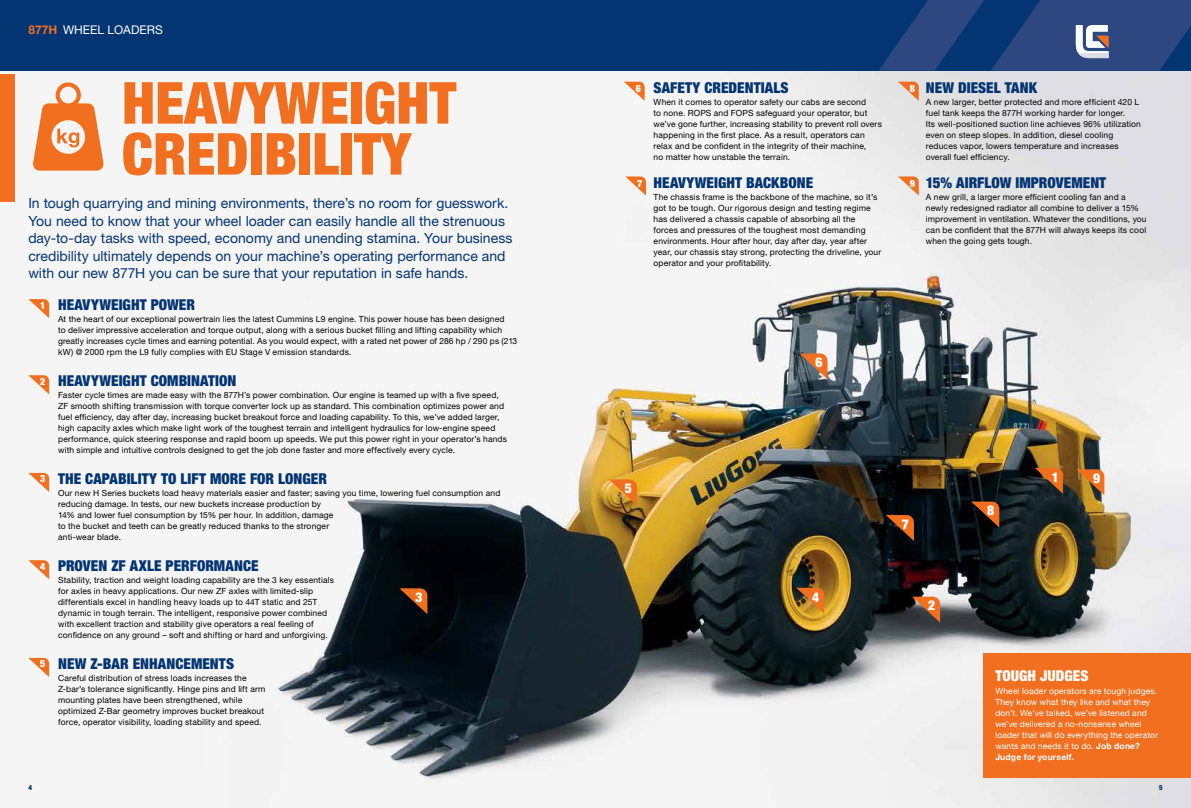
<style>
.page{position:relative;width:1191px;height:808px;background:#fff}
.page>*{position:absolute;margin:0;border:0;box-sizing:border-box;transform-origin:0 0}
.t1{font:900 condensed 58px/51px "Helvetica Neue LT Pro";color:#f36f20}
.t2{font:900 condensed 15px "Helvetica Neue LT Pro";letter-spacing:.005em;color:#023572}
.t3{font:900 condensed 15px "Helvetica Neue LT Pro";letter-spacing:.005em;color:#fff}
.t4{font:14px/17.5px "Helvetica Neue LT Pro";color:#023572}
.t5{font:900 condensed 13.5px "Helvetica Neue LT Pro";color:#fff}
.t6{font:12px "Helvetica Neue LT Pro";color:#fff}
.t7{font:900 condensed 10px "Helvetica Neue LT Pro";color:#fff}
.t8{font:8.5px/11px "Helvetica Neue LT Pro";letter-spacing:.015em;color:#000}
.t9{font:8.5px/11px "Helvetica Neue LT Pro";letter-spacing:.015em;color:#fff}
.t10{font:900 condensed 7px "Helvetica Neue LT Pro";color:#023572}
.s1{font-weight:700;color:#f36f20}
.s2{font-weight:700}
</style>
<div class="page">
<div style="left:0;top:0;width:1191px;height:71px;background:#023572"></div>
<svg style="left:890px;top:0;width:301px;height:54px"></svg>
<img style="left:0;top:54px;width:1191px;height:754px">
<svg style="left:399px;top:588px;width:28px;height:26px"></svg>
<svg style="left:28px;top:299px;width:21px;height:19px"></svg>
<svg style="left:28px;top:375px;width:21px;height:19px"></svg>
<svg style="left:28px;top:473px;width:21px;height:19px"></svg>
<svg style="left:28px;top:658px;width:21px;height:19px"></svg>
<svg style="left:33px;top:82px;width:70px;height:89px"></svg>
<svg style="left:28px;top:560px;width:21px;height:19px"></svg>
<svg style="left:1035px;top:468px;width:28px;height:26px"></svg>
<svg style="left:912px;top:597px;width:28px;height:25px"></svg>
<svg style="left:796px;top:588px;width:28px;height:26px"></svg>
<svg style="left:886px;top:515px;width:28px;height:26px"></svg>
<svg style="left:971px;top:502px;width:28px;height:25px"></svg>
<svg style="left:609px;top:479px;width:28px;height:26px"></svg>
<div style="left:984px;top:653px;width:207px;height:125px;background:#f36f20"></div>
<svg style="left:625px;top:176px;width:21px;height:20px"></svg>
<svg style="left:624px;top:82px;width:20px;height:19px"></svg>
<svg style="left:799px;top:353px;width:28px;height:26px"></svg>
<svg style="left:898px;top:176px;width:20px;height:20px"></svg>
<svg style="left:1076px;top:469px;width:28px;height:26px"></svg>
<svg style="left:898px;top:82px;width:20px;height:19px"></svg>
<div style="left:0;top:74px;width:14px;height:127px;background:#f36f20"></div>
<h3 class="t6" style="left:28px;top:23px;width:136px"><span class="s1">877H</span> WHEEL LOADERS</h3>
<h1 class="t1" style="left:122px;top:77px;width:336px">HEAVYWEIGHT<br>CREDIBILITY</h1>
<p class="t4" style="left:28px;top:194px;width:486px">In tough quarrying and mining environments, there’s no room for guesswork.<br>You need to know that your wheel loader can easily handle all the strenuous day-to-day tasks with speed, economy and unending stamina. Your business credibility ultimately depends on your machine’s operating performance and with our new 877H you can be sure that your reputation in safe hands.</p>
<p class="t7" style="left:40px;top:299px;width:7px">1</p>
<p class="t7" style="left:40px;top:375px;width:7px">2</p>
<p class="t7" style="left:40px;top:473px;width:7px">3</p>
<p class="t7" style="left:40px;top:560px;width:7px">4</p>
<p class="t7" style="left:40px;top:658px;width:7px">5</p>
<h2 class="t2" style="left:58px;top:295px;width:138px">HEAVYWEIGHT POWER</h2>
<p class="t8" style="left:58px;top:313px;width:461px">At the heart of our exceptional powertrain lies the latest Cummins L9 engine. This power house has been designed<br>to deliver impressive acceleration and torque output, along with a serious bucket filling and lifting capability which greatly increases cycle times and earning potential. As you would expect, with a rated net power of 286 hp / 290 ps (213 kW) @ 2000 rpm the L9 fully complies with EU Stage V emission standards.</p>
<h2 class="t2" style="left:58px;top:371px;width:180px">HEAVYWEIGHT COMBINATION</h2>
<p class="t8" style="left:58px;top:389px;width:450px">Faster cycle times are made easy with the 877H’s power combination. Our engine is teamed up with a five speed, ZF smooth shifting transmission with torque converter lock up as standard. This combination optimizes power and fuel efficiency, day after day, increasing bucket breakout force and loading capability. To this, we’ve added larger, high capacity axles which make light work of the toughest terrain and intelligent hydraulics for low-engine speed performance, quick steering response and rapid boom up speeds. We put this power right in your operator’s hands with simple and intuitive controls designed to get the job done faster and more effectively every cycle.</p>
<h2 class="t2" style="left:58px;top:470px;width:270px">THE CAPABILITY TO LIFT MORE FOR LONGER</h2>
<p class="t8" style="left:58px;top:487px;width:444px">Our new H Series buckets load heavy materials easier and faster; saving you time, lowering fuel consumption and reducing damage. In tests, our new buckets increase production by<br>14% and lower fuel consumption by 15% per hour. In addition, damage<br>to the bucket and teeth can be greatly reduced thanks to the stronger<br>anti-wear blade.</p>
<h2 class="t2" style="left:58px;top:557px;width:202px">PROVEN ZF AXLE PERFORMANCE</h2>
<p class="t8" style="left:58px;top:574px;width:277px">Stability, traction and weight loading capability are the 3 key essentials for axles in heavy applications. Our new ZF axles with limited-slip differentials excel in handling heavy loads up to 44T static and 25T dynamic in tough terrain. The intelligent, responsive power combined with excellent traction and stability give operators a real feeling of confidence on any ground – soft and shifting or hard and unforgiving.</p>
<h2 class="t2" style="left:58px;top:655px;width:177px">NEW Z-BAR ENHANCEMENTS</h2>
<p class="t8" style="left:58px;top:672px;width:209px">Careful distribution of stress loads increases the Z-bar’s tolerance significantly. Hinge pins and lift arm mounting plates have been strengthened, while optimized Z-Bar geometry improves bucket breakout force, operator visibility, loading stability and speed.</p>
<h3 class="t5" style="left:415px;top:589px;width:9px">3</h3>
<p class="t7" style="left:636px;top:82px;width:7px">6</p>
<p class="t7" style="left:637px;top:177px;width:7px">7</p>
<h2 class="t2" style="left:653px;top:79px;width:137px">SAFETY CREDENTIALS</h2>
<p class="t8" style="left:653px;top:96px;width:230px">When it comes to operator safety our cabs are second<br>to none. ROPS and FOPS safeguard your operator, but we’ve gone further, increasing stability to prevent roll overs happening in the first place. As a result, operators can relax and be confident in the integrity of their machine,<br>no matter how unstable the terrain.</p>
<h2 class="t2" style="left:653px;top:174px;width:161px">HEAVYWEIGHT BACKBONE</h2>
<p class="t8" style="left:653px;top:192px;width:229px">The chassis frame is the backbone of the machine, so it’s got to be tough. Our rigorous design and testing regime has delivered a chassis capable of absorbing all the forces and pressures of the toughest most demanding environments. Hour after hour, day after day, year after year, our chassis stay strong, protecting the driveline, your operator and your profitability.</p>
<p class="t7" style="left:910px;top:82px;width:7px">8</p>
<p class="t7" style="left:910px;top:177px;width:7px">9</p>
<h2 class="t2" style="left:926px;top:79px;width:113px">NEW DIESEL TANK</h2>
<p class="t8" style="left:926px;top:96px;width:216px">A new larger, better protected and more efficient 420 L fuel tank keeps the 877H working harder for longer.<br>Its well-positioned suction line achieves 96% utilization even on steep slopes. In addition, diesel cooling reduces vapor, lowers temperature and increases overall fuel efficiency.</p>
<h2 class="t2" style="left:926px;top:174px;width:182px">15% AIRFLOW IMPROVEMENT</h2>
<p class="t8" style="left:926px;top:192px;width:222px">A new grill, a larger more efficient cooling fan and a newly redesigned radiator all combine to deliver a 15% improvement in ventilation. Whatever the conditions, you can be confident that the 877H will always keeps its cool when the going gets tough.</p>
<h3 class="t5" style="left:815px;top:354px;width:9px">6</h3>
<h3 class="t5" style="left:625px;top:480px;width:9px">5</h3>
<h3 class="t5" style="left:812px;top:589px;width:9px">4</h3>
<h3 class="t5" style="left:902px;top:516px;width:9px">7</h3>
<h3 class="t5" style="left:928px;top:597px;width:9px">2</h3>
<h3 class="t5" style="left:987px;top:503px;width:9px">8</h3>
<h3 class="t5" style="left:1051px;top:469px;width:9px">1</h3>
<h3 class="t5" style="left:1093px;top:470px;width:9px">9</h3>
<h2 class="t3" style="left:995px;top:667px;width:95px">TOUGH JUDGES</h2>
<p class="t9" style="left:995px;top:685px;width:164px">Wheel loader operators are tough judges.<br>They know what they like and what they don’t. We’ve talked, we’ve listened and we’ve delivered a no-nonsense wheel loader that will do everything the operator wants and needs it to do. <span class="s2">Job done?<br>Judge for yourself.</span></p>
<p class="t10" style="left:28px;top:784px;width:5px">4</p>
<p class="t10" style="left:1159px;top:784px;width:5px">5</p>
</div>
